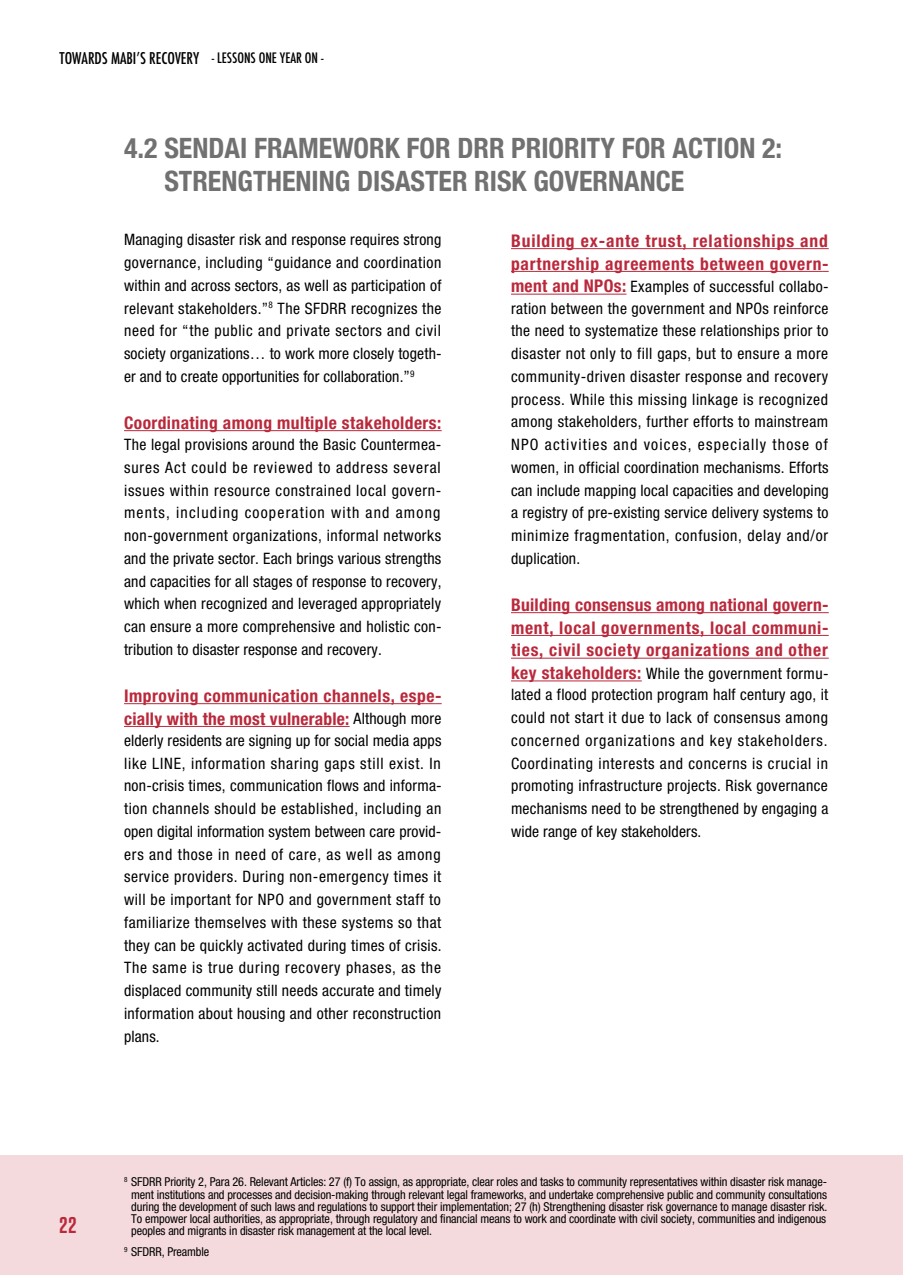
<style>
.page{position:relative;width:903px;height:1275px;background:#fff}
.page>*{position:absolute;margin:0;border:0;box-sizing:border-box;transform-origin:0 0}
.t1{font:700 condensed 28px/33.4px "Helvetica Neue";color:#727171}
.t2{font:600 22.75px "Tungsten";color:#ba293b}
.t3{font:700 condensed 17.5px/22.8px "Helvetica Neue LT";letter-spacing:.045em;color:#ba293b}
.t4{font:700 condensed 17.5px "Helvetica Neue LT";letter-spacing:.025em;color:#ba293b}
.t5{font:condensed 15.75px/22.8px "Helvetica Neue LT";letter-spacing:.01em;color:#000;text-align:justify}
.t6{font:500 condensed 15.75px "Futura";color:#000}
.t7{font:500 condensed 14px "Futura";color:#000}
.t8{font:condensed 12.25px/12.2px "Helvetica Neue LT";letter-spacing:-.01em;color:#000;text-align:justify}
.t9{font:condensed 7.17px "Helvetica Neue LT";color:#000}
.s1{font-weight:400;font-size:15.75px;color:#000}
.s2{font-weight:700;font-size:17.5px;color:#ba293b}
</style>
<div class="page">
<div style="left:0;top:1156px;width:903px;height:119px;background:#f4dadd"></div>
<hr style="left:124px;top:430px;width:318px;height:1px;background:#ba293b">
<hr style="left:124px;top:703px;width:311px;height:1px;background:#ba293b">
<hr style="left:124px;top:726px;width:226px;height:1px;background:#ba293b">
<hr style="left:511px;top:248px;width:318px;height:1px;background:#ba293b">
<hr style="left:511px;top:271px;width:311px;height:1px;background:#ba293b">
<hr style="left:511px;top:294px;width:115px;height:1px;background:#ba293b">
<hr style="left:511px;top:612px;width:311px;height:1px;background:#ba293b">
<hr style="left:511px;top:635px;width:311px;height:1px;background:#ba293b">
<hr style="left:511px;top:658px;width:318px;height:1px;background:#ba293b">
<hr style="left:511px;top:680px;width:131px;height:1px;background:#ba293b">
<p class="t6" style="left:60px;top:48px;width:141px">TOWARDS MABIʼS RECOVERY</p>
<p class="t7" style="left:212px;top:49px;width:113px">- LESSONS ONE YEAR ON -</p>
<h1 class="t1" style="left:164px;top:129px;width:619px;text-indent:-40px">4.2 SENDAI FRAMEWORK FOR DRR PRIORITY FOR ACTION 2:<br>STRENGTHENING DISASTER RISK GOVERNANCE</h1>
<p class="t5" style="left:124px;top:228px;width:319px">Managing disaster risk and response requires strong governance, including “guidance and coordination within and across sectors, as well as participation of relevant stakeholders.”<sup>8</sup> The SFDRR recognizes the need for “the public and private sectors and civil society organizations… to work more closely togeth&shy;er and to create opportunities for collaboration.”<sup>9</sup></p>
<p class="t4" style="left:124px;top:412px;width:319px">Coordinating among multiple stakeholders:</p>
<p class="t5" style="left:124px;top:433px;width:319px">The legal provisions around the Basic Countermea&shy;sures Act could be reviewed to address several issues within resource constrained local govern&shy;ments, including cooperation with and among non-government organizations, informal networks and the private sector. Each brings various strengths and capacities for all stages of response to recovery, which when recognized and leveraged appropriately can ensure a more comprehensive and holistic con&shy;tribution to disaster response and recovery.</p>
<p class="t3" style="left:124px;top:684px;width:319px">Improving communication channels, espe&shy;cially with the most vulnerable: <span class="s1">Although more</span></p>
<p class="t5" style="left:124px;top:729px;width:319px">elderly residents are signing up for social media apps like LINE, information sharing gaps still exist. In non-crisis times, communication flows and informa&shy;tion channels should be established, including an open digital information system between care provid&shy;ers and those in need of care, as well as among service providers. During non-emergency times it will be important for NPO and government staff to familiarize themselves with these systems so that they can be quickly activated during times of crisis.<br>The same is true during recovery phases, as the displaced community still needs accurate and timely information about housing and other reconstruction plans.</p>
<p class="t3" style="left:511px;top:229px;width:319px">Building ex-ante trust, relationships and partnership agreements between govern-</p>
<p class="t5" style="left:511px;top:275px;width:319px"><span class="s2">ment and NPOs:</span> Examples of successful collabo&shy;ration between the government and NPOs reinforce the need to systematize these relationships prior to disaster not only to fill gaps, but to ensure a more community-driven disaster response and recovery process. While this missing linkage is recognized among stakeholders, further efforts to mainstream NPO activities and voices, especially those of women, in official coordination mechanisms. Efforts can include mapping local capacities and developing a registry of pre-existing service delivery systems to minimize fragmentation, confusion, delay and/or duplication.</p>
<p class="t3" style="left:511px;top:593px;width:319px;text-align:justify">Building consensus among national govern&shy;ment, local governments, local communi&shy;ties, civil society organizations and other</p>
<p class="t5" style="left:511px;top:662px;width:319px"><span class="s2">key stakeholders:</span> While the government formu&shy;lated a flood protection program half century ago, it could not start it due to lack of consensus among concerned organizations and key stakeholders.<br>Coordinating interests and concerns is crucial in promoting infrastructure projects. Risk governance mechanisms need to be strengthened by engaging a wide range of key stakeholders.</p>
<h2 class="t2" style="left:59px;top:1211px;width:19px">22</h2>
<p class="t9" style="left:124px;top:1175px;width:5px">8</p>
<p class="t8" style="left:131px;top:1176px;width:698px">SFDRR Priority 2, Para 26. Relevant Articles: 27 (f) To assign, as appropriate, clear roles and tasks to community representatives within disaster risk manage&shy;ment institutions and processes and decision-making through relevant legal frameworks, and undertake comprehensive public and community consultations during the development of such laws and regulations to support their implementation; 27 (h) Strengthening disaster risk governance to manage disaster risk.<br>To empower local authorities, as appropriate, through regulatory and financial means to work and coordinate with civil society, communities and indigenous peoples and migrants in disaster risk management at the local level.</p>
<p class="t8" style="left:131px;top:1246px;width:80px">SFDRR, Preamble</p>
<p class="t9" style="left:124px;top:1245px;width:5px">9</p>
</div>
